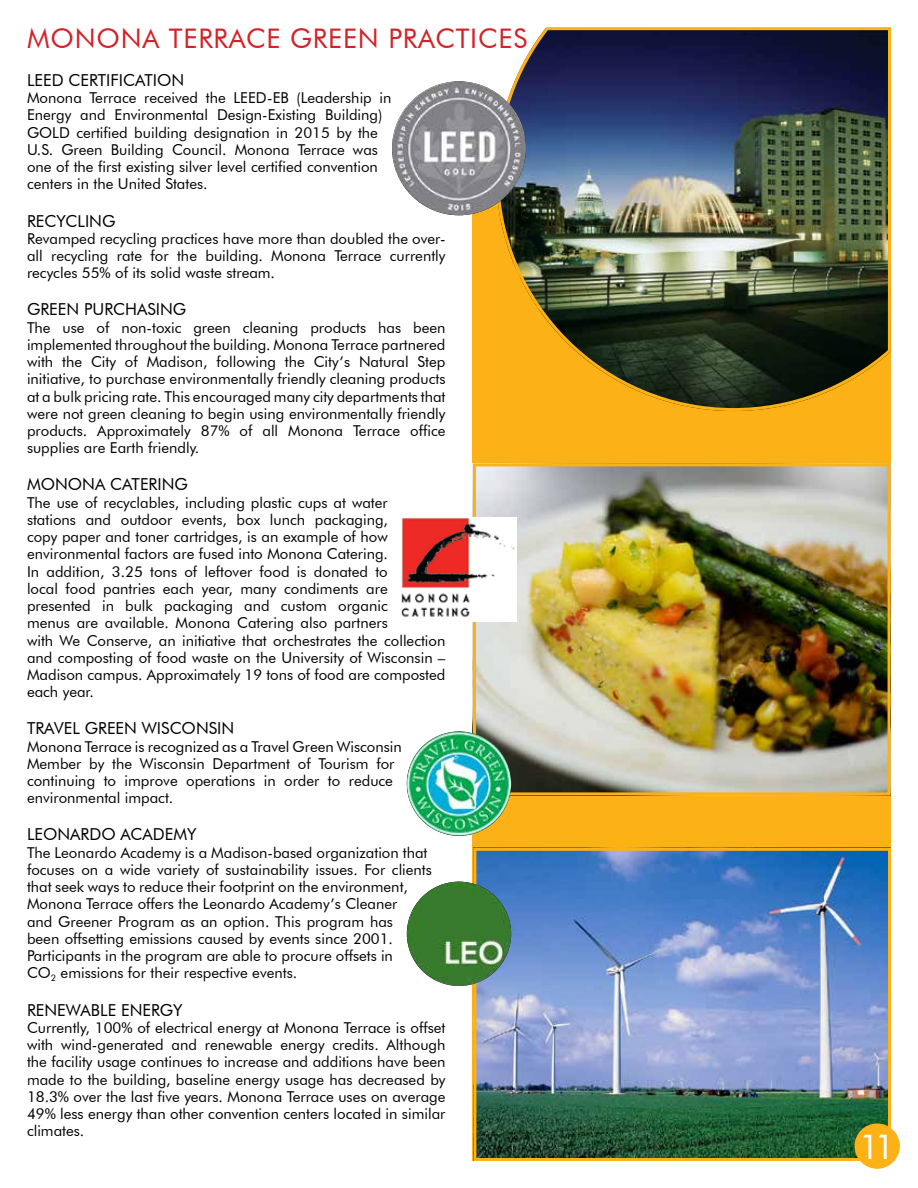
<style>
.page{position:relative;width:918px;height:1188px;background:#fff}
.page>*{position:absolute;margin:0;border:0;box-sizing:border-box;transform-origin:0 0}
.t1{font:34.5px "Futura BT";color:#fff}
.t2{font:27px "Futura BT";letter-spacing:.03em;color:#d2232a}
.t3{font:16.5px "Futura BT";color:#000}
.t4{font:15px/17.2px "Futura BT";color:#000}
</style>
<div class="page">
<div style="left:473px;top:201px;width:418px;height:960px;background:#fcb116"></div>
<img style="left:477px;top:852px;width:410px;height:305px">
<div style="left:473px;top:848px;width:418px;height:313px;border:3px solid #fcb116"></div>
<img style="left:477px;top:467px;width:410px;height:324px">
<div style="left:473px;top:463px;width:418px;height:332px;border:3px solid #fcb116"></div>
<img style="left:495px;top:27px;width:396px;height:385px">
<img style="left:392px;top:81px;width:134px;height:134px;border-radius:67px">
<img style="left:407px;top:731px;width:104px;height:105px;border-radius:52px">
<img style="left:407px;top:882px;width:104px;height:104px;border-radius:52px">
<img style="left:401px;top:518px;width:116px;height:103px">
<div style="left:855px;top:1123px;width:45px;height:46px;background:#fcb116;border-radius:50%"></div>
<h2 class="t2" style="left:27px;top:22px;width:502px">MONONA TERRACE GREEN PRACTICES</h2>
<p class="t3" style="left:27px;top:70px;width:159px">LEED CERTIFICATION</p>
<p class="t4" style="left:27px;top:89px;width:366px">Monona Terrace received the LEED-EB (Leadership in Energy and Environmental Design-Existing Building)<br>GOLD certified building designation in 2015 by the U.S. Green Building Council. Monona Terrace was one of the first existing silver level certified convention centers in the United States.</p>
<p class="t3" style="left:27px;top:211px;width:90px">RECYCLING</p>
<p class="t4" style="left:27px;top:230px;width:420px;text-align:justify">Revamped recycling practices have more than doubled the over&shy;all recycling rate for the building. Monona Terrace currently recycles 55% of its solid waste stream.</p>
<p class="t3" style="left:27px;top:299px;width:161px">GREEN PURCHASING</p>
<p class="t4" style="left:27px;top:318px;width:420px;text-align:justify">The use of non-toxic green cleaning products has been implemented throughout the building. Monona Terrace partnered with the City of Madison, following the City’s Natural Step initiative, to purchase environmentally friendly cleaning products at a bulk pricing rate. This encouraged many city departments that were not green cleaning to begin using environmentally friendly products. Approximately 87% of all Monona Terrace office supplies are Earth friendly.</p>
<p class="t3" style="left:27px;top:474px;width:162px">MONONA CATERING</p>
<p class="t4" style="left:27px;top:494px;width:420px">The use of recyclables, including plastic cups at water<br>stations and outdoor events, box lunch packaging,<br>copy paper and toner cartridges, is an example of how environmental factors are fused into Monona Catering.<br>In addition, 3.25 tons of leftover food is donated to<br>local food pantries each year, many condiments are presented in bulk packaging and custom organic<br>menus are available. Monona Catering also partners<br>with We Conserve, an initiative that orchestrates the collection and composting of food waste on the University of Wisconsin – Madison campus. Approximately 19 tons of food are composted each year.</p>
<p class="t3" style="left:27px;top:719px;width:209px">TRAVEL GREEN WISCONSIN</p>
<p class="t4" style="left:27px;top:738px;width:376px">Monona Terrace is recognized as a Travel Green Wisconsin Member by the Wisconsin Department of Tourism for continuing to improve operations in order to reduce environmental impact.</p>
<p class="t3" style="left:27px;top:825px;width:171px">LEONARDO ACADEMY</p>
<p class="t4" style="left:27px;top:844px;width:406px">The Leonardo Academy is a Madison-based organization that focuses on a wide variety of sustainability issues. For clients that seek ways to reduce their footprint on the environment, Monona Terrace offers the Leonardo Academy’s Cleaner<br>and Greener Program as an option. This program has<br>been offsetting emissions caused by events since 2001.<br>Participants in the program are able to procure offsets in<br>CO<sub>2</sub> emissions for their respective events.</p>
<p class="t3" style="left:27px;top:1000px;width:157px">RENEWABLE ENERGY</p>
<p class="t4" style="left:27px;top:1019px;width:420px;text-align:justify">Currently, 100% of electrical energy at Monona Terrace is offset with wind-generated and renewable energy credits. Although the facility usage continues to increase and additions have been made to the building, baseline energy usage has decreased by 18.3% over the last five years. Monona Terrace uses on average 49% less energy than other convention centers located in similar climates.</p>
<h1 class="t1" style="left:859px;top:1125px;width:37px">11</h1>
</div>
